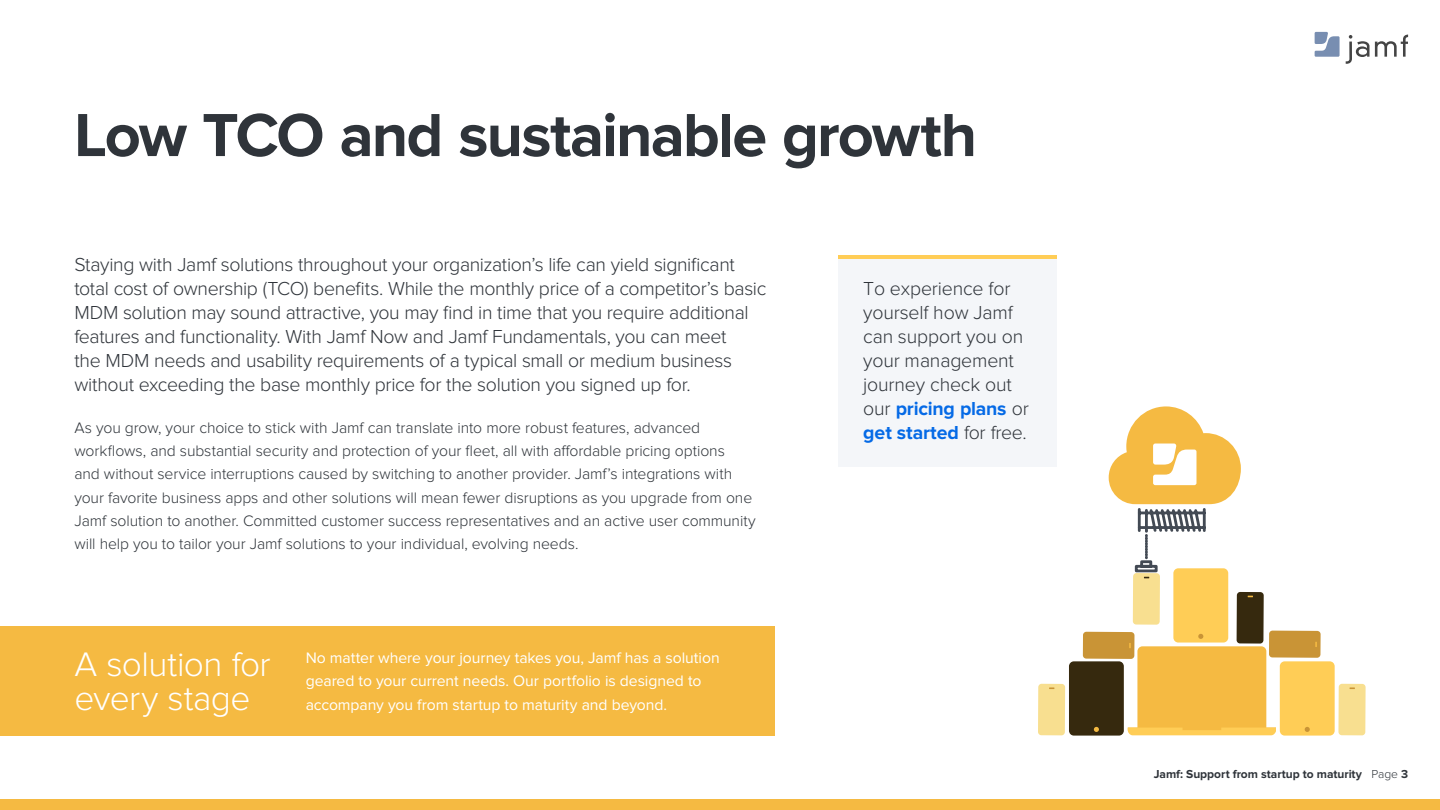
<style>
.page{position:relative;width:1440px;height:810px;background:#fff}
.page>*{position:absolute;margin:0;border:0;box-sizing:border-box;transform-origin:0 0}
.t1{font:700 63px "Proxima Nova";letter-spacing:-.03em;color:#2f343a}
.t2{font:300 35.25px/34.5px "Proxima Nova";letter-spacing:-.015em;color:#fff}
.t3{font:300 19.5px/24px "Proxima Nova";letter-spacing:-.02em;color:#2f343a}
.t4{font:300 15.75px/23.2px "Proxima Nova";letter-spacing:-.005em;color:#2f343a}
.t5{font:15.75px/23.2px "Proxima Nova";letter-spacing:-.005em;color:#fff}
.t6{font:700 12px "Proxima Nova";letter-spacing:-.005em;color:#2f343a}
.s1{font-weight:700;color:#056ae6}
.s2{font-weight:300}
</style>
<div class="page">
<svg style="left:1346px;top:35px;width:62px;height:29px"></svg>
<svg style="left:1315px;top:32px;width:25px;height:25px"></svg>
<div style="left:0;top:799px;width:1440px;height:11px;background:#f5ba42"></div>
<div style="left:0;top:626px;width:775px;height:110px;background:#f5ba42"></div>
<div style="left:839px;top:255px;width:218px;height:212px;background:#f4f6f9"></div>
<hr style="left:839px;top:255px;width:218px;height:3px;background:#ffcd56">
<svg style="left:1338px;top:684px;width:28px;height:51px"></svg>
<svg style="left:1038px;top:684px;width:27px;height:51px"></svg>
<div style="left:1069px;top:661px;width:55px;height:75px;background:#36290e;border-radius:5px"></div>
<div style="left:1280px;top:661px;width:55px;height:75px;background:#ffcd56;border-radius:5px"></div>
<svg style="left:1083px;top:406px;width:238px;height:329px"></svg>
<h1 class="t1" style="left:74px;top:106px;width:904px">Low TCO and sustainable growth</h1>
<p class="t3" style="left:74px;top:253px;width:693px">Staying with Jamf solutions throughout your organization’s life can yield significant total cost of ownership (TCO) benefits. While the monthly price of a competitor’s basic MDM solution may sound attractive, you may find in time that you require additional features and functionality. With Jamf Now and Jamf Fundamentals, you can meet<br>the MDM needs and usability requirements of a typical small or medium business without exceeding the base monthly price for the solution you signed up for.</p>
<p class="t4" style="left:74px;top:417px;width:683px">As you grow, your choice to stick with Jamf can translate into more robust features, advanced workflows, and substantial security and protection of your fleet, all with affordable pricing options<br>and without service interruptions caused by switching to another provider. Jamf’s integrations with your favorite business apps and other solutions will mean fewer disruptions as you upgrade from one Jamf solution to another. Committed customer success representatives and an active user community will help you to tailor your Jamf solutions to your individual, evolving needs.</p>
<h2 class="t2" style="left:74px;top:648px;width:198px">A solution for every stage</h2>
<p class="t5" style="left:306px;top:647px;width:416px">No matter where your journey takes you, Jamf has a solution geared to your current needs. Our portfolio is designed to accompany you from startup to maturity and beyond.</p>
<p class="t3" style="left:863px;top:276px;width:167px">To experience for yourself how Jamf can support you on your management journey check out our <span class="s1">pricing plans</span> or <span class="s1">get started</span> for free.</p>
<p class="t6" style="left:1154px;top:769px;width:256px">Jamf: Support from startup to maturity <span class="s2">Page</span> 3</p>
</div>
